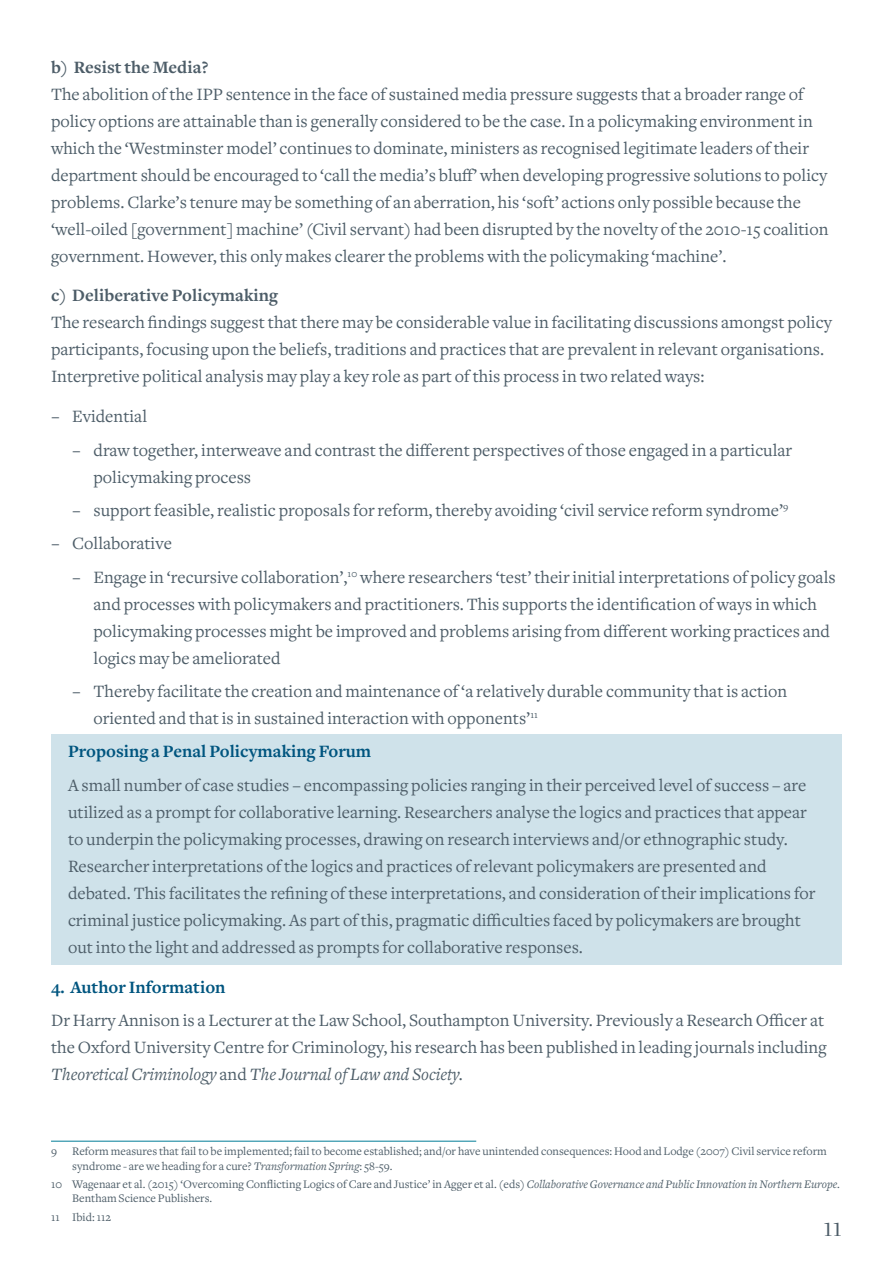
<style>
.page{position:relative;width:893px;height:1263px;background:#fff}
.page>*{position:absolute;margin:0;border:0;box-sizing:border-box;transform-origin:0 0}
.t1{font:27.75px "Freight Disp";color:#4d5d68}
.t2{font:18px/27px "Freight Text";color:#4d5d68}
.t3{font:700 18px "Freight Text";color:#00557f}
.t4{font:700 18px "Freight Text";color:#4d5d68}
.t5{font:12px/14.2px "Freight Text";color:#4d5d68}
.s1{font-style:italic}
</style>
<div class="page">
<div style="left:51px;top:735px;width:791px;height:230px;background:#cfe2ea"></div>
<hr style="left:51px;top:1141px;width:425px;height:1px;background:#007d97">
<p class="t4" style="left:51px;top:57px;width:159px">b) Resist the Media?</p>
<p class="t2" style="left:51px;top:81px;width:779px">The abolition of the IPP sentence in the face of sustained media pressure suggests that a broader range of policy options are attainable than is generally considered to be the case. In a policymaking environment in which the ‘Westminster model’ continues to dominate, ministers as recognised legitimate leaders of their department should be encouraged to ‘call the media’s bluff’ when developing progressive solutions to policy problems. Clarke’s tenure may be something of an aberration, his ‘soft’ actions only possible because the ‘well-oiled [government] machine’ (Civil servant) had been disrupted by the novelty of the 2010-15 coalition government. However, this only makes clearer the problems with the policymaking ‘machine’.</p>
<p class="t4" style="left:51px;top:286px;width:229px">c) Deliberative Policymaking</p>
<p class="t2" style="left:51px;top:309px;width:782px">The research findings suggest that there may be considerable value in facilitating discussions amongst policy participants, focusing upon the beliefs, traditions and practices that are prevalent in relevant organisations.<br>Interpretive political analysis may play a key role as part of this process in two related ways:</p>
<p class="t2" style="left:72px;top:400px;width:721px;line-height:33.3px;text-indent:-21px">− Evidential<br>− draw together, interweave and contrast the different perspectives of those engaged in a particular</p>
<p class="t2" style="left:94px;top:464px;width:159px">policymaking process</p>
<p class="t2" style="left:72px;top:497px;width:718px">− support feasible, realistic proposals for reform, thereby avoiding ‘civil service reform syndrome’<sup>9</sup></p>
<p class="t2" style="left:51px;top:530px;width:122px">− Collaborative</p>
<p class="t2" style="left:72px;top:564px;width:765px">− Engage in ‘recursive collaboration’,<sup>10</sup> where researchers ‘test’ their initial interpretations of policy goals</p>
<p class="t2" style="left:94px;top:591px;width:738px">and processes with policymakers and practitioners. This supports the identification of ways in which policymaking processes might be improved and problems arising from different working practices and logics may be ameliorated</p>
<p class="t2" style="left:94px;top:678px;width:695px;text-indent:-21px">− Thereby facilitate the creation and maintenance of ‘a relatively durable community that is action oriented and that is in sustained interaction with opponents’<sup>11</sup></p>
<p class="t3" style="left:68px;top:742px;width:305px">Proposing a Penal Policymaking Forum</p>
<p class="t2" style="left:68px;top:772px;width:749px">A small number of case studies – encompassing policies ranging in their perceived level of success – are utilized as a prompt for collaborative learning. Researchers analyse the logics and practices that appear to underpin the policymaking processes, drawing on research interviews and/or ethnographic study.<br>Researcher interpretations of the logics and practices of relevant policymakers are presented and debated. This facilitates the refining of these interpretations, and consideration of their implications for criminal justice policymaking. As part of this, pragmatic difficulties faced by policymakers are brought out into the light and addressed as prompts for collaborative responses.</p>
<p class="t3" style="left:51px;top:977px;width:176px">4. Author Information</p>
<p class="t2" style="left:51px;top:1007px;width:777px">Dr Harry Annison is a Lecturer at the Law School, Southampton University. Previously a Research Officer at the Oxford University Centre for Criminology, his research has been published in leading journals including<br><span class="s1">Theoretical Criminology</span> and <span class="s1">The Journal of Law and Society.</span></p>
<p class="t5" style="left:51px;top:1145px;width:7px">9</p>
<p class="t5" style="left:72px;top:1145px;width:756px">Reform measures that fail to be implemented; fail to become established; and/or have unintended consequences: Hood and Lodge (2007) Civil service reform syndrome - are we heading for a cure? <span class="s1">Transformation Spring</span>: 58-59.</p>
<p class="t5" style="left:72px;top:1177px;width:769px;text-indent:-21px">10 Wagenaar et al. (2015) ‘Overcoming Conflicting Logics of Care and Justice’ in Agger et al. (eds) <span class="s1">Collaborative Governance and Public Innovation in Northern Europe</span>.<br>Bentham Science Publishers.</p>
<p class="t5" style="left:51px;top:1210px;width:62px">11 Ibid: 112</p>
<h1 class="t1" style="left:823px;top:1212px;width:20px">11</h1>
</div>
